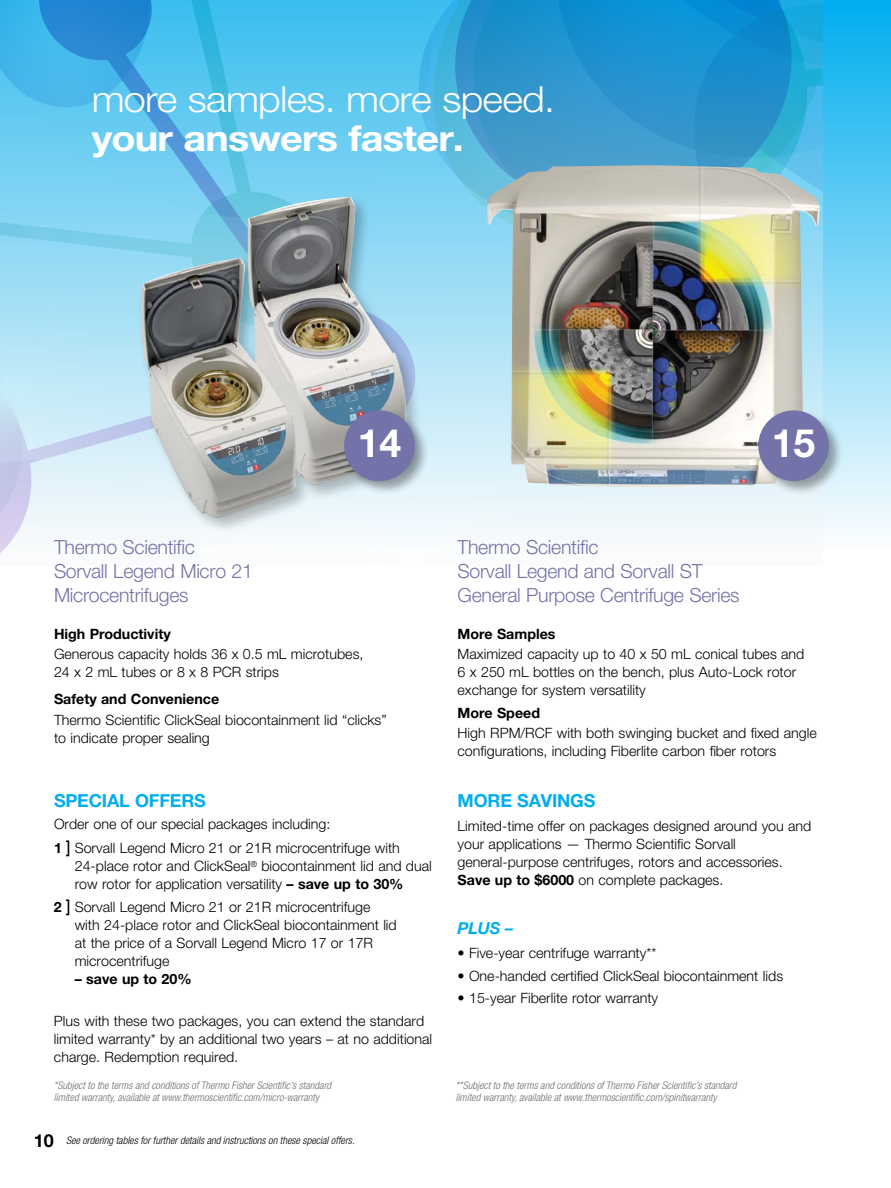
<style>
.page{position:relative;width:891px;height:1188px;background:#fff}
.page>*{position:absolute;margin:0;border:0;box-sizing:border-box;transform-origin:0 0}
.t1{font:700 39.15px "Helvetica Neue LT Std";color:#fff}
.t2{font:300 36px "Helvetica Neue LT Std";letter-spacing:-.02em;color:#fff;scale:1.1 1}
.t3{font:700 36px "Helvetica Neue LT Std";letter-spacing:-.02em;color:#fff;scale:1.1 1}
.t4{font:300 19.5px/24px "Helvetica Neue LT Std";letter-spacing:-.015em;color:#7473a9}
.t5{font:700 18px "Helvetica Neue LT Std";letter-spacing:-.01em;color:#00aeef}
.t6{font:italic 700 16.5px "Helvetica Neue LT Std";color:#00aeef}
.t7{font:300 14.25px/18px "Helvetica Neue LT Std";color:#000}
.t8{font:700 14.25px "Helvetica Neue LT Std";color:#000}
.t9{font:italic 300 condensed 10.5px/12px "Helvetica Neue LT Std";color:#6d6e71}
.t10{font:italic 300 condensed 10.5px "Helvetica Neue LT Std";color:#000}
.s1{font-weight:700}
.s2{font-weight:500;font-size:17.1px}
.s3{font-weight:700;font-style:normal;font-stretch:normal;font-size:18px}
</style>
<div class="page">
<div style="left:0;top:0;width:891px;height:549px;background:linear-gradient(to bottom,#00adef,#fdfefe)"></div>
<svg style="left:423px;top:0;width:117px;height:283px"></svg>
<svg style="left:423px;top:283px;width:117px;height:266px"></svg>
<svg style="left:437px;top:0;width:103px;height:158px"></svg>
<svg style="left:299px;top:411px;width:147px;height:138px"></svg>
<svg style="left:0;top:218px;width:299px;height:336px"></svg>
<svg style="left:540px;top:0;width:283px;height:549px"></svg>
<svg style="left:0;top:0;width:431px;height:218px"></svg>
<div style="left:137px;top:194px;width:286px;height:340px;background:#000;opacity:.25"></div>
<img style="left:139px;top:197px;width:271px;height:322px">
<img style="left:487px;top:165px;width:333px;height:322px">
<div style="left:343px;top:409px;width:87px;height:87px;background:#000;opacity:.35"></div>
<div style="left:345px;top:411px;width:69px;height:69px;background:#7473a9;border-radius:50%"></div>
<div style="left:344px;top:410px;width:71px;height:71px;border:1px solid #7473a9;border-radius:50%"></div>
<div style="left:757px;top:409px;width:87px;height:87px;background:#000;opacity:.35"></div>
<div style="left:759px;top:411px;width:69px;height:69px;background:#7473a9;border-radius:50%"></div>
<div style="left:758px;top:410px;width:71px;height:71px;border:1px solid #7473a9;border-radius:50%"></div>
<h2 class="t2" style="left:92px;top:77px;width:423px">more samples. more speed.</h2>
<h2 class="t3" style="left:92px;top:116px;width:340px">your answers faster.</h2>
<h1 class="t1" style="left:358px;top:419px;width:45px">14</h1>
<h1 class="t1" style="left:772px;top:419px;width:45px">15</h1>
<h3 class="t4" style="left:54px;top:535px;width:200px">Thermo Scientific<br>Sorvall Legend Micro 21<br>Microcentrifuges</h3>
<p class="t8" style="left:54px;top:625px;width:118px">High Productivity</p>
<p class="t7" style="left:54px;top:644px;width:311px">Generous capacity holds 36 x 0.5 mL microtubes,<br>24 x 2 mL tubes or 8 x 8 PCR strips</p>
<p class="t8" style="left:54px;top:691px;width:167px">Safety and Convenience</p>
<p class="t7" style="left:54px;top:710px;width:334px">Thermo Scientific ClickSeal biocontainment lid “clicks” to indicate proper sealing</p>
<p class="t5" style="left:54px;top:789px;width:151px">special offers</p>
<p class="t7" style="left:54px;top:811px;width:347px;line-height:24.5px">Order one of our special packages including:<br><span class="s1">1</span> <span class="s2">]</span> Sorvall Legend Micro 21 or 21R microcentrifuge with</p>
<p class="t7" style="left:75px;top:857px;width:359px">24-place rotor and ClickSeal<sup>®</sup> biocontainment lid and dual row rotor for application versatility <span class="s1">– save up to 30%</span></p>
<p class="t7" style="left:75px;top:897px;width:324px;text-indent:-21px"><span class="s1">2</span> <span class="s2">]</span> Sorvall Legend Micro 21 or 21R microcentrifuge with 24-place rotor and ClickSeal biocontainment lid at the price of a Sorvall Legend Micro 17 or 17R microcentrifuge</p>
<p class="t8" style="left:75px;top:970px;width:118px">– save up to 20%</p>
<p class="t7" style="left:54px;top:1012px;width:380px">Plus with these two packages, you can extend the standard limited warranty* by an additional two years – at no additional charge. Redemption required.</p>
<p class="t9" style="left:54px;top:1080px;width:279px">*Subject to the terms and conditions of Thermo Fisher Scientific’s standard limited warranty, available at www.thermoscientific.com/micro-warranty</p>
<p class="t10" style="left:34px;top:1135px;width:322px"><span class="s3">10</span> See ordering tables for further details and instructions on these special offers.</p>
<h3 class="t4" style="left:458px;top:535px;width:283px">Thermo Scientific<br>Sorvall Legend and Sorvall ST<br>General Purpose Centrifuge Series</h3>
<p class="t8" style="left:458px;top:625px;width:100px">More Samples</p>
<p class="t7" style="left:458px;top:644px;width:348px">Maximized capacity up to 40 x 50 mL conical tubes and<br>6 x 250 mL bottles on the bench, plus Auto-Lock rotor exchange for system versatility</p>
<p class="t8" style="left:458px;top:704px;width:84px">More Speed</p>
<p class="t7" style="left:458px;top:724px;width:361px">High RPM/RCF with both swinging bucket and fixed angle configurations, including Fiberlite carbon fiber rotors</p>
<p class="t5" style="left:458px;top:789px;width:126px">More Savings</p>
<p class="t7" style="left:458px;top:817px;width:355px">Limited-time offer on packages designed around you and your applications — Thermo Scientific Sorvall general-purpose centrifuges, rotors and accessories.<br><span class="s1">Save up to $6000</span> on complete packages.</p>
<p class="t6" style="left:458px;top:918px;width:57px">PLUS –</p>
<p class="t7" style="left:458px;top:944px;width:200px">• Five-year centrifuge warranty**</p>
<p class="t7" style="left:458px;top:966px;width:327px">• One-handed certified ClickSeal biocontainment lids</p>
<p class="t7" style="left:458px;top:989px;width:202px">• 15-year Fiberlite rotor warranty</p>
<p class="t9" style="left:456px;top:1080px;width:282px">**Subject to the terms and conditions of Thermo Fisher Scientific’s standard limited warranty, available at www.thermoscientific.com/spinitwarranty</p>
</div>
